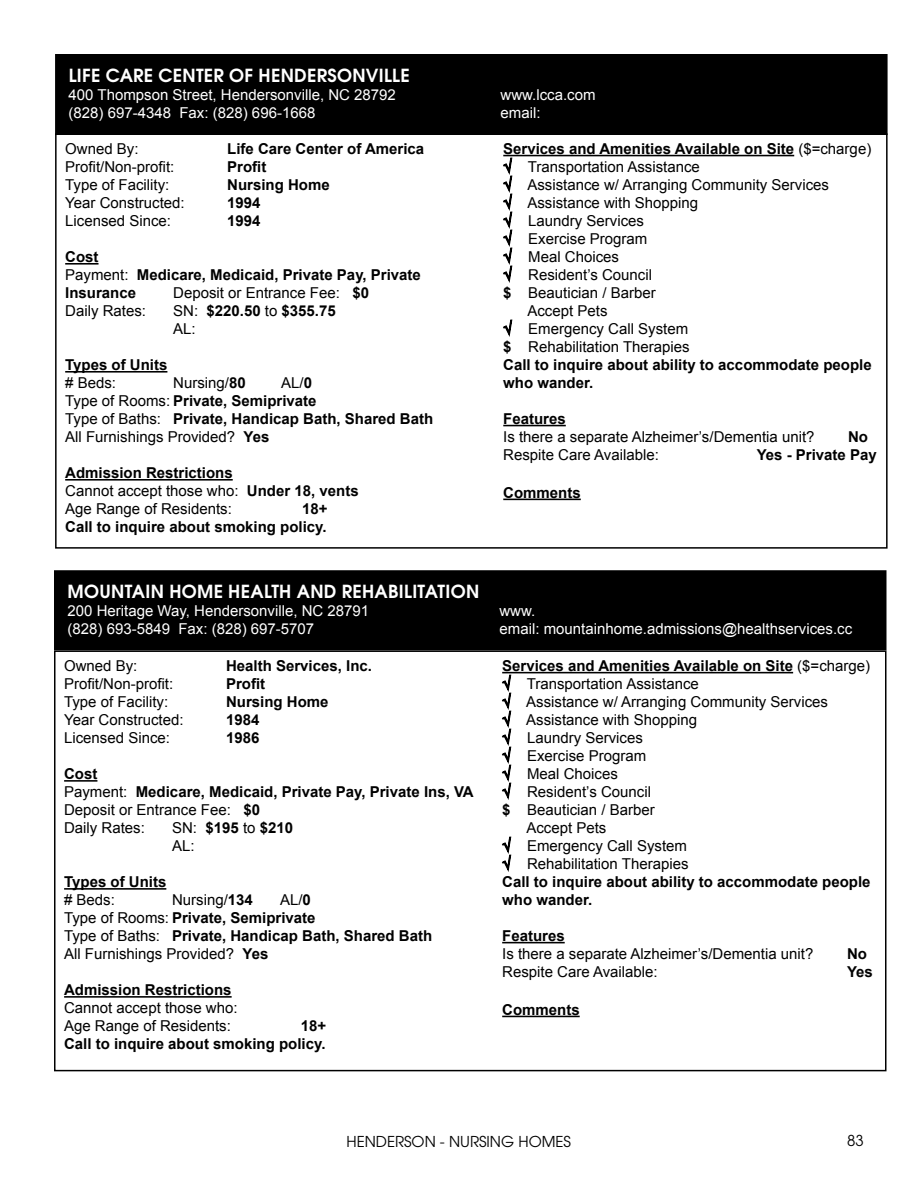
<style>
.page{position:relative;width:918px;height:1188px;background:#fff}
.page>*{position:absolute;margin:0;border:0;box-sizing:border-box;transform-origin:0 0}
.t1{font:700 18px "Te X Gyre Adventor";letter-spacing:.015em;color:#fff}
.t2{font:15px/18px "Arial";color:#000}
.t3{font:700 15px/18px "Arial";color:#000}
.t4{font:15px "Arial";color:#fff}
.t5{font:15px "Te X Gyre Adventor";color:#000}
.s1{font-weight:400}
.s2{font-weight:700}
</style>
<div class="page">
<div style="left:56px;top:55px;width:831px;height:79px;background:#000"></div>
<div style="left:55px;top:54px;width:833px;height:81px;border:2px solid #000"></div>
<div style="left:55px;top:133px;width:833px;height:416px;border:2px solid #000"></div>
<hr style="left:503px;top:155px;width:291px;height:1px;background:#000">
<hr style="left:503px;top:425px;width:63px;height:1px;background:#000">
<hr style="left:503px;top:499px;width:78px;height:1px;background:#000">
<svg style="left:503px;top:157px;width:10px;height:126px"></svg>
<svg style="left:503px;top:319px;width:10px;height:18px"></svg>
<hr style="left:65px;top:263px;width:34px;height:2px;background:#000">
<hr style="left:65px;top:371px;width:102px;height:2px;background:#000">
<hr style="left:65px;top:479px;width:168px;height:2px;background:#000">
<div style="left:55px;top:571px;width:831px;height:79px;background:#000"></div>
<div style="left:54px;top:570px;width:832px;height:80px;border:2px solid #000"></div>
<div style="left:54px;top:650px;width:832px;height:421px;border:2px solid #000"></div>
<hr style="left:502px;top:672px;width:291px;height:1px;background:#000">
<hr style="left:502px;top:942px;width:63px;height:1px;background:#000">
<hr style="left:502px;top:1016px;width:78px;height:1px;background:#000">
<svg style="left:501px;top:674px;width:11px;height:126px"></svg>
<svg style="left:501px;top:836px;width:11px;height:36px"></svg>
<hr style="left:64px;top:780px;width:33px;height:2px;background:#000">
<hr style="left:64px;top:888px;width:102px;height:2px;background:#000">
<hr style="left:64px;top:996px;width:168px;height:2px;background:#000">
<p class="t1" style="left:69px;top:60px;width:343px">LIFE CARE CENTER OF HENDERSONVILLE</p>
<p class="t4" style="left:69px;top:85px;width:329px">400 Thompson Street, Hendersonville, NC 28792</p>
<p class="t4" style="left:501px;top:85px;width:97px">www.lcca.com</p>
<p class="t4" style="left:69px;top:103px;width:248px">(828) 697-4348 Fax: (828) 696-1668</p>
<p class="t4" style="left:501px;top:103px;width:42px">email:</p>
<p class="t3" style="left:503px;top:140px;width:370px">Services and Amenities Available on Site <span class="s1">($=charge)</span></p>
<p class="t2" style="left:503px;top:158px;width:198px">√ Transportation Assistance</p>
<p class="t2" style="left:503px;top:176px;width:327px">√ Assistance w/ Arranging Community Services</p>
<p class="t2" style="left:503px;top:194px;width:196px">√ Assistance with Shopping</p>
<p class="t2" style="left:503px;top:212px;width:142px">√ Laundry Services</p>
<p class="t2" style="left:503px;top:230px;width:146px">√ Exercise Program</p>
<p class="t2" style="left:503px;top:248px;width:117px">√ Meal Choices</p>
<p class="t2" style="left:503px;top:266px;width:150px">√ Resident’s Council</p>
<p class="t2" style="left:503px;top:284px;width:154px"><span class="s2">$</span> Beautician / Barber</p>
<p class="t2" style="left:527px;top:302px;width:82px">Accept Pets</p>
<p class="t2" style="left:503px;top:320px;width:186px">√ Emergency Call System</p>
<p class="t2" style="left:503px;top:338px;width:188px"><span class="s2">$</span> Rehabilitation Therapies</p>
<p class="t3" style="left:503px;top:356px;width:370px">Call to inquire about ability to accommodate people</p>
<p class="t3" style="left:503px;top:374px;width:92px">who wander.</p>
<p class="t3" style="left:503px;top:410px;width:64px">Features</p>
<p class="t2" style="left:503px;top:428px;width:313px">Is there a separate Alzheimer’s/Dementia unit?</p>
<p class="t3" style="left:848px;top:428px;width:21px">No</p>
<p class="t2" style="left:503px;top:446px;width:157px">Respite Care Available:</p>
<p class="t3" style="left:757px;top:446px;width:122px">Yes - Private Pay</p>
<p class="t3" style="left:503px;top:484px;width:79px">Comments</p>
<p class="t2" style="left:65px;top:140px;width:75px">Owned By:</p>
<p class="t3" style="left:227px;top:140px;width:198px">Life Care Center of America</p>
<p class="t2" style="left:65px;top:158px;width:111px">Profit/Non-profit:</p>
<p class="t3" style="left:227px;top:158px;width:41px">Profit</p>
<p class="t2" style="left:65px;top:176px;width:106px">Type of Facility:</p>
<p class="t3" style="left:227px;top:176px;width:104px">Nursing Home</p>
<p class="t2" style="left:65px;top:194px;width:121px">Year Constructed:</p>
<p class="t3" style="left:227px;top:194px;width:35px">1994</p>
<p class="t2" style="left:65px;top:212px;width:107px">Licensed Since:</p>
<p class="t3" style="left:227px;top:212px;width:35px">1994</p>
<p class="t3" style="left:65px;top:248px;width:357px">Cost<br><span class="s1">Payment:</span> Medicare, Medicaid, Private Pay, Private<br>Insurance</p>
<p class="t2" style="left:173px;top:284px;width:197px">Deposit or Entrance Fee: <span class="s2">$0</span></p>
<p class="t2" style="left:65px;top:302px;width:82px">Daily Rates:</p>
<p class="t3" style="left:173px;top:302px;width:164px"><span class="s1">SN:</span> $220.50 <span class="s1">to</span> $355.75<br><span class="s1">AL:</span></p>
<p class="t3" style="left:65px;top:356px;width:104px">Types of Units</p>
<p class="t2" style="left:65px;top:374px;width:52px"># Beds:</p>
<p class="t2" style="left:173px;top:374px;width:74px">Nursing/<span class="s2">80</span></p>
<p class="t3" style="left:65px;top:374px;width:370px;text-indent:216px"><span class="s1">AL/</span>0<br><span class="s1">Type of Rooms:</span> Private, Semiprivate<br><span class="s1">Type of Baths:</span> Private, Handicap Bath, Shared Bath<br><span class="s1">All Furnishings Provided?</span> Yes</p>
<p class="t2" style="left:65px;top:464px;width:295px"><span class="s2">Admission Restrictions<br></span>Cannot accept those who: <span class="s2">Under 18, vents<br></span>Age Range of Residents:</p>
<p class="t3" style="left:65px;top:500px;width:264px;text-align:right">18+<br>Call to inquire about smoking policy.</p>
<p class="t1" style="left:68px;top:576px;width:413px">MOUNTAIN HOME HEALTH AND REHABILITATION</p>
<p class="t4" style="left:68px;top:601px;width:303px">200 Heritage Way, Hendersonville, NC 28791</p>
<p class="t4" style="left:500px;top:601px;width:37px">www.</p>
<p class="t4" style="left:68px;top:619px;width:248px">(828) 693-5849 Fax: (828) 697-5707</p>
<p class="t4" style="left:500px;top:619px;width:354px">email: mountainhome.admissions@healthservices.cc</p>
<p class="t3" style="left:502px;top:657px;width:370px">Services and Amenities Available on Site <span class="s1">($=charge)</span></p>
<p class="t2" style="left:502px;top:675px;width:198px">√ Transportation Assistance</p>
<p class="t2" style="left:502px;top:693px;width:327px">√ Assistance w/ Arranging Community Services</p>
<p class="t2" style="left:502px;top:711px;width:196px">√ Assistance with Shopping</p>
<p class="t2" style="left:502px;top:729px;width:142px">√ Laundry Services</p>
<p class="t2" style="left:502px;top:747px;width:146px">√ Exercise Program</p>
<p class="t2" style="left:502px;top:765px;width:117px">√ Meal Choices</p>
<p class="t2" style="left:502px;top:783px;width:150px">√ Resident’s Council</p>
<p class="t2" style="left:502px;top:801px;width:154px"><span class="s2">$</span> Beautician / Barber</p>
<p class="t2" style="left:526px;top:819px;width:82px">Accept Pets</p>
<p class="t2" style="left:502px;top:837px;width:186px">√ Emergency Call System</p>
<p class="t2" style="left:502px;top:855px;width:188px">√ Rehabilitation Therapies</p>
<p class="t3" style="left:502px;top:873px;width:370px">Call to inquire about ability to accommodate people who wander.</p>
<p class="t3" style="left:502px;top:927px;width:64px">Features</p>
<p class="t2" style="left:502px;top:945px;width:313px">Is there a separate Alzheimer’s/Dementia unit?</p>
<p class="t3" style="left:847px;top:945px;width:21px">No</p>
<p class="t2" style="left:502px;top:963px;width:157px">Respite Care Available:</p>
<p class="t3" style="left:847px;top:963px;width:27px">Yes</p>
<p class="t3" style="left:502px;top:1001px;width:79px">Comments</p>
<p class="t2" style="left:64px;top:657px;width:75px">Owned By:</p>
<p class="t3" style="left:226px;top:657px;width:147px">Health Services, Inc.</p>
<p class="t2" style="left:64px;top:675px;width:111px">Profit/Non-profit:</p>
<p class="t3" style="left:226px;top:675px;width:41px">Profit</p>
<p class="t2" style="left:64px;top:693px;width:106px">Type of Facility:</p>
<p class="t3" style="left:226px;top:693px;width:104px">Nursing Home</p>
<p class="t2" style="left:64px;top:711px;width:121px">Year Constructed:</p>
<p class="t3" style="left:226px;top:711px;width:35px">1984</p>
<p class="t2" style="left:64px;top:729px;width:107px">Licensed Since:</p>
<p class="t3" style="left:226px;top:729px;width:35px">1986</p>
<p class="t3" style="left:64px;top:765px;width:411px">Cost<br><span class="s1">Payment:</span> Medicare, Medicaid, Private Pay, Private Ins, VA<br><span class="s1">Deposit or Entrance Fee:</span> $0<br><span class="s1">Daily Rates:</span></p>
<p class="t2" style="left:172px;top:819px;width:122px">SN: <span class="s2">$195</span> to <span class="s2">$210<br></span>AL:</p>
<p class="t3" style="left:64px;top:873px;width:104px">Types of Units</p>
<p class="t2" style="left:64px;top:891px;width:52px"># Beds:</p>
<p class="t2" style="left:172px;top:891px;width:82px">Nursing/<span class="s2">134</span></p>
<p class="t3" style="left:64px;top:891px;width:370px;text-indent:216px"><span class="s1">AL/</span>0<br><span class="s1">Type of Rooms:</span> Private, Semiprivate<br><span class="s1">Type of Baths:</span> Private, Handicap Bath, Shared Bath<br><span class="s1">All Furnishings Provided?</span> Yes</p>
<p class="t3" style="left:64px;top:981px;width:169px">Admission Restrictions</p>
<p class="t2" style="left:64px;top:999px;width:175px">Cannot accept those who:<br>Age Range of Residents:</p>
<p class="t3" style="left:64px;top:1017px;width:264px;text-align:right">18+<br>Call to inquire about smoking policy.</p>
<p class="t5" style="left:346px;top:1129px;width:226px">HENDERSON - NURSING HOMES</p>
<p class="t5" style="left:847px;top:1129px;width:18px">83</p>
</div>
